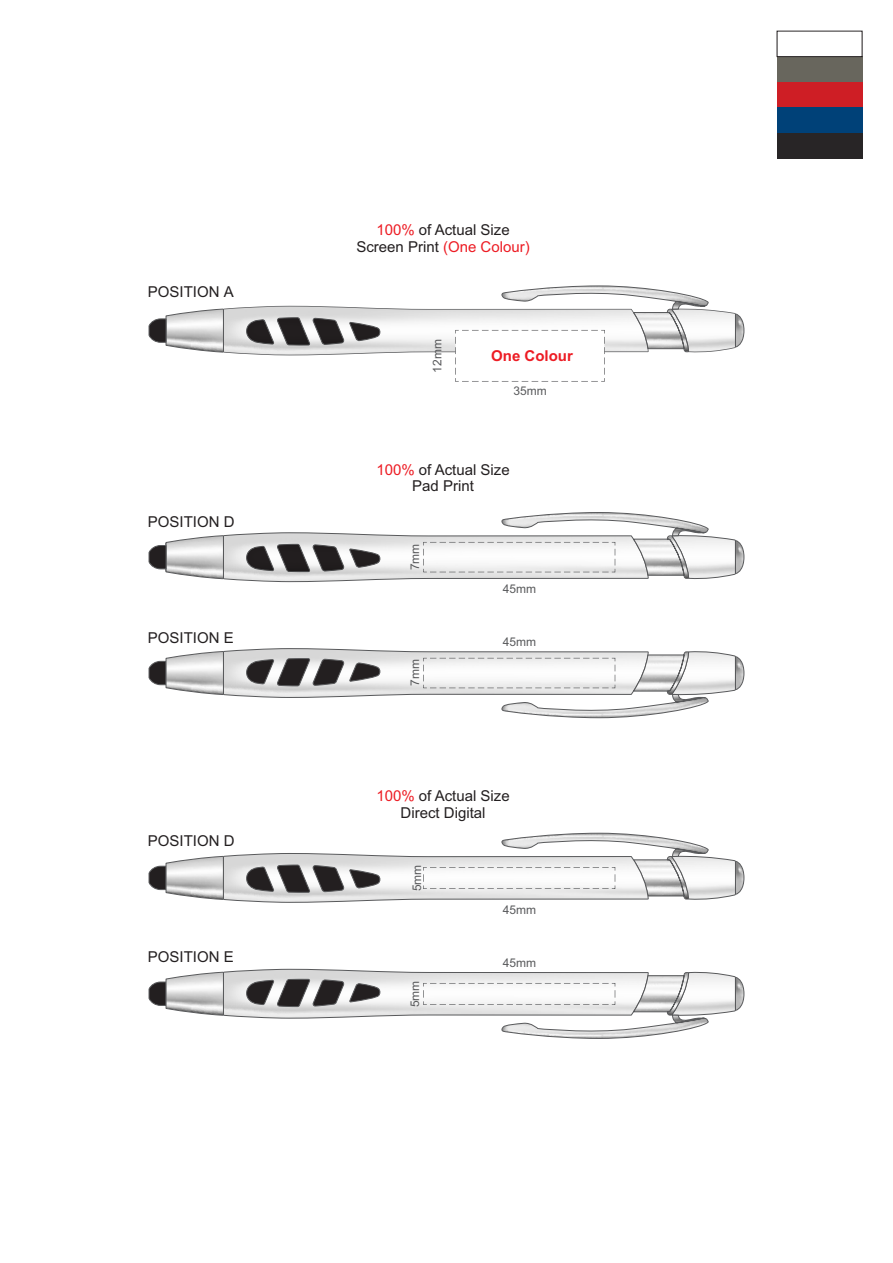
<style>
.page{position:relative;width:893px;height:1263px;background:#fff}
.page>*{position:absolute;margin:0;border:0;box-sizing:border-box;transform-origin:0 0}
.t1{font:15px/16.8px "Arial";color:#231f20;text-align:center}
.t2{font:700 15px "Arial";color:#ed1c24}
.t3{font:12px "Arial";color:#58595b}
.s1{color:#ed1c24}
</style>
<div class="page">
<div style="left:777px;top:57px;width:85px;height:25px;background:#68665d"></div>
<div style="left:777px;top:82px;width:85px;height:26px;background:#ce1e25"></div>
<div style="left:777px;top:108px;width:85px;height:25px;background:#004178"></div>
<svg style="left:777px;top:31px;width:85px;height:26px"></svg>
<svg style="left:148px;top:512px;width:597px;height:70px"></svg>
<svg style="left:148px;top:648px;width:597px;height:70px"></svg>
<svg style="left:148px;top:832px;width:597px;height:71px"></svg>
<svg style="left:148px;top:968px;width:597px;height:71px"></svg>
<svg style="left:148px;top:285px;width:597px;height:97px"></svg>
<div style="left:777px;top:133px;width:85px;height:26px;background:#282526"></div>
<p class="t1" style="left:148px;top:285px;width:87px">POSITION A</p>
<p class="t1" style="left:148px;top:514px;width:88px">POSITION D</p>
<p class="t1" style="left:148px;top:630px;width:87px">POSITION E</p>
<p class="t1" style="left:148px;top:834px;width:88px">POSITION D</p>
<p class="t1" style="left:148px;top:950px;width:87px">POSITION E</p>
<p class="t1" style="left:356px;top:223px;width:175px"><span class="s1">100%</span> of Actual Size<br>Screen Print <span class="s1">(One Colour)</span></p>
<p class="t3" style="left:433px;top:373px;width:35px;rotate:-90deg">12mm</p>
<p class="t2" style="left:491px;top:350px;width:83px">One Colour</p>
<p class="t3" style="left:513px;top:386px;width:35px">35mm</p>
<p class="t1" style="left:376px;top:462px;width:135px"><span class="s1">100%</span> of Actual Size<br>Pad Print</p>
<p class="t3" style="left:410px;top:570px;width:28px;rotate:-90deg">7mm</p>
<p class="t3" style="left:410px;top:686px;width:28px;rotate:-90deg">7mm</p>
<p class="t3" style="left:503px;top:584px;width:35px">45mm</p>
<p class="t3" style="left:503px;top:637px;width:35px">45mm</p>
<p class="t1" style="left:376px;top:789px;width:135px"><span class="s1">100%</span> of Actual Size<br>Direct Digital</p>
<p class="t3" style="left:412px;top:891px;width:28px;rotate:-90deg">5mm</p>
<p class="t3" style="left:410px;top:1007px;width:28px;rotate:-90deg">5mm</p>
<p class="t3" style="left:503px;top:905px;width:35px">45mm</p>
<p class="t3" style="left:503px;top:958px;width:35px">45mm</p>
</div>
